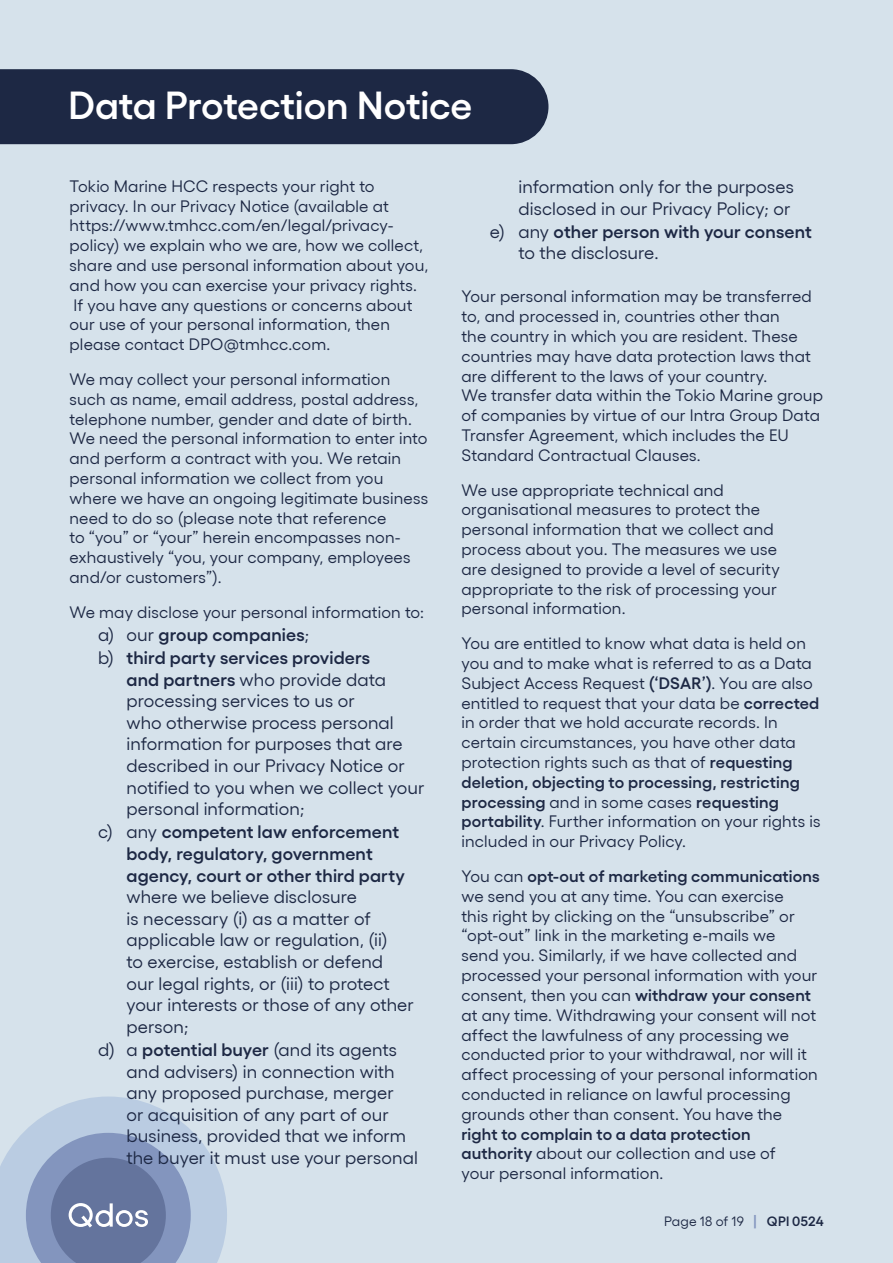
<style>
.page{position:relative;width:893px;height:1263px;background:#d6e2eb}
.page>*{position:absolute;margin:0;border:0;box-sizing:border-box;transform-origin:0 0}
.t1{font:600 39px "Gellix";letter-spacing:-.005em;color:#fff}
.t2{font:18px "Gellix";letter-spacing:.005em;color:#1d2844}
.t3{font:600 18px "Gellix";letter-spacing:.005em;color:#1d2844}
.t4{font:16.5px/19.8px "Gellix";letter-spacing:.01em;color:#1d2844}
.t5{font:13.5px "Gellix";letter-spacing:.015em;color:#1d2844}
.s1{font-weight:400}
.s2{font-weight:600}
.s3{font-weight:600;font-size:13.8px;color:#8395be}
</style>
<div class="page">
<svg style="left:0;top:1096px;width:227px;height:167px;background:#9eaecb"></svg>
<div style="left:0;top:69px;width:548px;height:75px;background:#1d2844"></div>
<h1 class="t1" style="left:68px;top:75px;width:405px">Data Protection Notice</h1>
<p class="t4" style="left:70px;top:174px;width:360px">Tokio Marine HCC respects your right to privacy. In our Privacy Notice (available at https://www.tmhcc.com/en/legal/privacy&shy;policy) we explain who we are, how we collect, share and use personal information about you, and how you can exercise your privacy rights.<br>If you have any questions or concerns about our use of your personal information, then please contact DPO@tmhcc.com.</p>
<p class="t4" style="left:70px;top:368px;width:360px">We may collect your personal information such as name, email address, postal address, telephone number, gender and date of birth.<br>We need the personal information to enter into and perform a contract with you. We retain personal information we collect from you where we have an ongoing legitimate business need to do so (please note that reference<br>to “you” or “your” herein encompasses non&shy;exhaustively “you, your company, employees and/or customers”).</p>
<p class="t4" style="left:70px;top:600px;width:356px">We may disclose your personal information to:</p>
<p class="t3" style="left:98px;top:620px;width:213px"><span class="s1">a) our</span> group companies<span class="s1">;</span></p>
<p class="t3" style="left:98px;top:643px;width:274px"><span class="s1">b)</span> third party services providers</p>
<p class="t2" style="left:127px;top:666px;width:261px"><span class="s2">and partners</span> who provide data</p>
<p class="t2" style="left:127px;top:687px;width:230px">processing services to us or</p>
<p class="t2" style="left:127px;top:709px;width:269px">who otherwise process personal</p>
<p class="t2" style="left:127px;top:730px;width:278px">information for purposes that are</p>
<p class="t2" style="left:127px;top:752px;width:280px">described in our Privacy Notice or</p>
<p class="t2" style="left:127px;top:774px;width:299px">notified to you when we collect your</p>
<p class="t2" style="left:127px;top:795px;width:179px">personal information;</p>
<p class="t3" style="left:98px;top:818px;width:303px"><span class="s1">c) any</span> competent law enforcement</p>
<p class="t3" style="left:127px;top:839px;width:248px">body, regulatory, government</p>
<p class="t3" style="left:127px;top:861px;width:280px">agency, court or other third party</p>
<p class="t2" style="left:127px;top:883px;width:232px">where we believe disclosure</p>
<p class="t2" style="left:127px;top:905px;width:246px">is necessary (i) as a matter of</p>
<p class="t2" style="left:127px;top:926px;width:263px">applicable law or regulation, (ii)</p>
<p class="t2" style="left:127px;top:948px;width:258px">to exercise, establish or defend</p>
<p class="t2" style="left:127px;top:969px;width:265px">our legal rights, or (iii) to protect</p>
<p class="t2" style="left:127px;top:991px;width:289px">your interests or those of any other</p>
<p class="t2" style="left:127px;top:1013px;width:63px">person;</p>
<p class="t2" style="left:98px;top:1036px;width:301px">d) a <span class="s2">potential buyer</span> (and its agents</p>
<p class="t2" style="left:126px;top:1057px;width:270px">and advisers) in connection with</p>
<p class="t2" style="left:126px;top:1079px;width:269px">any proposed purchase, merger</p>
<p class="t2" style="left:126px;top:1101px;width:264px">or acquisition of any part of our</p>
<p class="t2" style="left:126px;top:1122px;width:281px">business, provided that we inform</p>
<p class="t2" style="left:126px;top:1144px;width:293px">the buyer it must use your personal</p>
<p class="t2" style="left:518px;top:173px;width:277px">information only for the purposes</p>
<p class="t2" style="left:518px;top:195px;width:273px">disclosed in our Privacy Policy; or</p>
<p class="t3" style="left:490px;top:217px;width:323px"><span class="s1">e) any</span> other person with your consent</p>
<p class="t2" style="left:518px;top:239px;width:142px">to the disclosure.</p>
<p class="t4" style="left:461px;top:285px;width:363px">Your personal information may be transferred to, and processed in, countries other than<br>the country in which you are resident. These countries may have data protection laws that are different to the laws of your country.<br>We transfer data within the Tokio Marine group of companies by virtue of our Intra Group Data Transfer Agreement, which includes the EU Standard Contractual Clauses.</p>
<p class="t4" style="left:461px;top:478px;width:320px">We use appropriate technical and organisational measures to protect the personal information that we collect and process about you. The measures we use are designed to provide a level of security appropriate to the risk of processing your personal information.</p>
<p class="t4" style="left:461px;top:632px;width:361px">You are entitled to know what data is held on you and to make what is referred to as a Data Subject Access Request <span class="s2">(‘DSAR’)</span>. You are also entitled to request that your data be <span class="s2">corrected </span>in order that we hold accurate records. In certain circumstances, you have other data protection rights such as that of <span class="s2">requesting deletion, objecting to processing, restricting processing</span> and in some cases <span class="s2">requesting portability</span>. Further information on your rights is included in our Privacy Policy.</p>
<p class="t4" style="left:461px;top:865px;width:360px">You can <span class="s2">opt-out of marketing communications </span>we send you at any time. You can exercise<br>this right by clicking on the “unsubscribe” or “opt-out” link in the marketing e-mails we<br>send you. Similarly, if we have collected and processed your personal information with your consent, then you can <span class="s2">withdraw your consent </span>at any time. Withdrawing your consent will not affect the lawfulness of any processing we conducted prior to your withdrawal, nor will it affect processing of your personal information conducted in reliance on lawful processing grounds other than consent. You have the</p>
<p class="t4" style="left:461px;top:1122px;width:315px"><span class="s2">right to complain to a data protection authority</span> about our collection and use of your personal information.</p>
<p class="t5" style="left:664px;top:1211px;width:161px">Page 18 of 19 <span class="s3">|</span> <span class="s2">QPI 0524</span></p>
</div>
